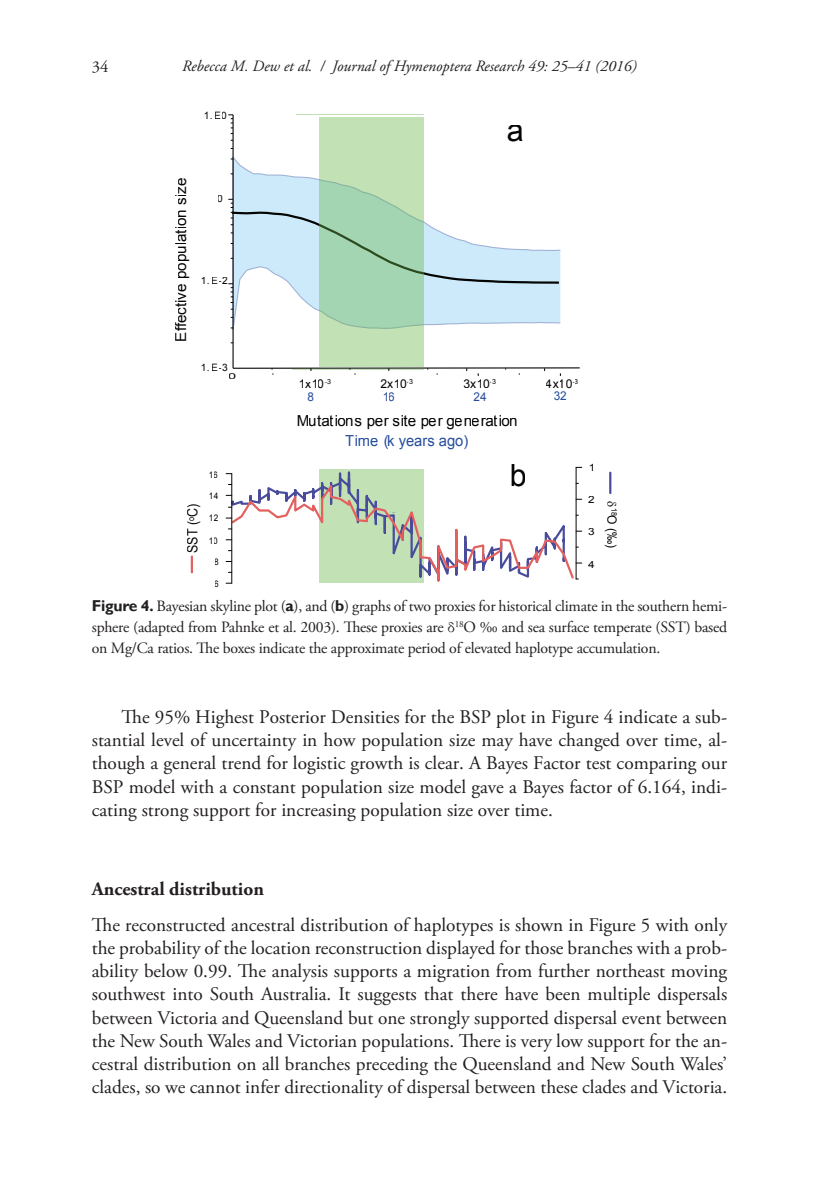
<style>
.page{position:relative;width:819px;height:1191px;background:#fff}
.page>*{position:absolute;margin:0;border:0;box-sizing:border-box;transform-origin:0 0}
.t1{font:30.62px "Arial";color:#040503}
.normal_0{font:19.25px/23.1px "Adobe Garamond Pro";color:#231f20;text-align:justify}
.ZAG_2{font:700 19.25px "Adobe Garamond Pro";color:#231f20}
.t2{font:16.62px "Adobe Garamond Pro";color:#231f20}
.FIG{font:15.75px/21px "Adobe Garamond Pro";letter-spacing:-.015em;color:#231f20;text-align:justify}
.t3{font:italic 15.75px "Adobe Garamond Pro";color:#231f20}
.t4{font:15.22px "Arial";color:#040503}
.t5{font:15.22px "Arial";color:#264c9d}
.t6{font:14.35px "Arial";color:#040503;scale:.87 1}
.t7{font:12.78px "Arial";color:#040503;scale:.94 1}
.t8{font:12.08px "Arial";color:#040503}
.t9{font:12.08px "Arial";color:#264c9d}
.t10{font:10.15px "Arial";color:#040503}
.t11{font:9.97px "Arial";color:#040503;scale:1.18 1}
.t12{font:9.1px "Arial";letter-spacing:.07em;color:#040503;scale:.9 1}
.t13{font:8.4px "Helvetica";color:#040503;scale:1.71 1}
.s1{font-family:"Gill Sans";font-weight:700}
.s2{font-family:"Garamond"}
</style>
<div class="page">
<svg style="left:191px;top:556px;width:2px;height:16px"></svg>
<svg style="left:226px;top:467px;width:355px;height:117px"></svg>
<hr style="left:609px;top:473px;width:2px;height:20px;background:#494c9b">
<svg style="left:233px;top:156px;width:327px;height:174px"></svg>
<svg style="left:228px;top:199px;width:332px;height:104px"></svg>
<svg style="left:228px;top:114px;width:5px;height:20px"></svg>
<hr style="left:232px;top:115px;width:1px;height:253px;background:#040503">
<hr style="left:233px;top:367px;width:346px;height:2px;background:#040503">
<svg style="left:318px;top:117px;width:105px;height:250px;background:#b1d9b3"></svg>
<p class="t2" style="left:92px;top:56px;width:18px">34</p>
<p class="t3" style="left:182px;top:57px;width:456px">Rebecca M. Dew et al. / Journal of Hymenoptera Research 49: 25–41 (2016)</p>
<p class="t10" style="left:204px;top:108px;width:25px">1. E0</p>
<p class="t4" style="left:170px;top:341px;width:165px;rotate:-90deg">Effective population size</p>
<p class="t10" style="left:218px;top:192px;width:7px">0</p>
<p class="t10" style="left:200px;top:274px;width:29px">1. E-2</p>
<p class="t10" style="left:200px;top:360px;width:29px">1. E-3</p>
<p class="t13" style="left:229px;top:371px;width:6px">0</p>
<p class="t12" style="left:208px;top:468px;width:12px">16</p>
<p class="t12" style="left:208px;top:490px;width:12px">14</p>
<p class="t6" style="left:183px;top:552px;width:57px;rotate:-90deg">SST (<sup>o</sup>C)</p>
<p class="t12" style="left:208px;top:511px;width:12px">12</p>
<p class="t12" style="left:208px;top:534px;width:12px">10</p>
<p class="t12" style="left:215px;top:556px;width:7px">8</p>
<p class="t12" style="left:215px;top:577px;width:7px">6</p>
<h1 class="t1" style="left:506px;top:109px;width:18px">a</h1>
<p class="t8" style="left:298px;top:376px;width:34px">1x10<sup>-3</sup></p>
<p class="t8" style="left:380px;top:375px;width:34px">2x10<sup>-3</sup></p>
<p class="t8" style="left:463px;top:375px;width:34px">3x10<sup>-3</sup></p>
<p class="t8" style="left:546px;top:376px;width:34px">4x10<sup>-3</sup></p>
<p class="t4" style="left:296px;top:410px;width:224px">Mutations per site per generation</p>
<p class="t9" style="left:307px;top:388px;width:8px">8</p>
<p class="t9" style="left:473px;top:388px;width:15px">24</p>
<p class="t9" style="left:553px;top:388px;width:15px">32</p>
<p class="t9" style="left:382px;top:388px;width:15px">16</p>
<p class="t5" style="left:345px;top:430px;width:124px">Time (k years ago)</p>
<h1 class="t1" style="left:509px;top:454px;width:18px">b</h1>
<p class="t11" style="left:588px;top:460px;width:7px">1</p>
<p class="t11" style="left:588px;top:493px;width:7px">2</p>
<p class="t11" style="left:588px;top:525px;width:7px">3</p>
<p class="t11" style="left:588px;top:557px;width:7px">4</p>
<p class="t7" style="left:620px;top:508px;width:44px;rotate:90deg"><sup>1</sup> O<sup>8</sup> (‰)</p>
<p class="FIG" style="left:92px;top:596px;width:636px"><span class="s1">Figure 4.</span> Bayesian skyline plot (<span class="s1">a</span>), and (<span class="s1">b</span>) graphs of two proxies for historical climate in the southern hemi&shy;sphere (adapted from Pahnke et al. 2003). These proxies are <span class="s2">δ</span><sup>18</sup>O ‰ and sea surface temperate (SST) based on Mg/Ca ratios. The boxes indicate the approximate period of elevated haplotype accumulation.</p>
<p class="normal_0" style="left:92px;top:706px;width:636px;text-indent:30px">The 95% Highest Posterior Densities for the BSP plot in Figure 4 indicate a sub&shy;stantial level of uncertainty in how population size may have changed over time, al&shy;though a general trend for logistic growth is clear. A Bayes Factor test comparing our BSP model with a constant population size model gave a Bayes factor of 6.164, indi&shy;cating strong support for increasing population size over time.</p>
<p class="ZAG_2" style="left:92px;top:877px;width:173px">Ancestral distribution</p>
<p class="normal_0" style="left:92px;top:914px;width:637px">The reconstructed ancestral distribution of haplotypes is shown in Figure 5 with only the probability of the location reconstruction displayed for those branches with a prob&shy;ability below 0.99. The analysis supports a migration from further northeast moving southwest into South Australia. It suggests that there have been multiple dispersals between Victoria and Queensland but one strongly supported dispersal event between the New South Wales and Victorian populations. There is very low support for the an&shy;cestral distribution on all branches preceding the Queensland and New South Wales’ clades, so we cannot infer directionality of dispersal between these clades and Victoria.</p>
</div>
